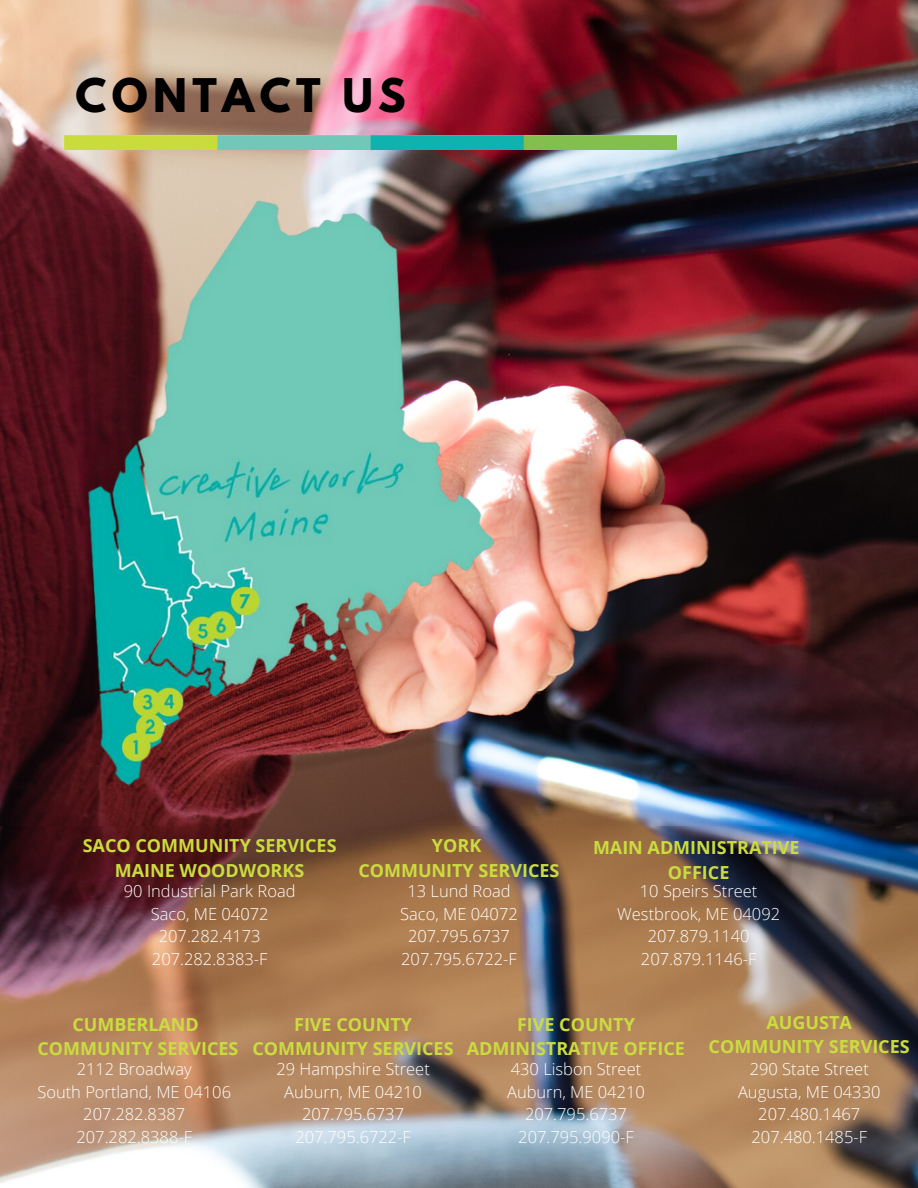
<style>
.page{position:relative;width:918px;height:1188px;background:#fff}
.page>*{position:absolute;margin:0;border:0;box-sizing:border-box;transform-origin:0 0}
.t1{font:700 41.1px "League Spartan";letter-spacing:.13em;color:#000}
.t2{font:700 18px "Open Sans";color:#cbdc3f}
.t3{font:300 16.5px "Open Sans";color:#fff}
</style>
<div class="page">
<img style="left:0;top:0;width:918px;height:826px">
<img style="left:65px;top:135px;width:612px;height:15px">
<img style="left:0;top:826px;width:918px;height:362px">
<img style="left:75px;top:192px;width:431px;height:602px">
<p class="t1" style="left:75px;top:75px;width:332px">CONTACT US</p>
<p class="t2" style="left:83px;top:833px;width:255px">SACO COMMUNITY SERVICES</p>
<p class="t2" style="left:115px;top:858px;width:191px">MAINE WOODWORKS</p>
<p class="t3" style="left:124px;top:879px;width:173px">90 Industrial Park Road</p>
<p class="t3" style="left:151px;top:902px;width:119px">Saco, ME 04072</p>
<p class="t3" style="left:159px;top:924px;width:103px">207.282.4173</p>
<p class="t3" style="left:152px;top:947px;width:117px">207.282.8383-F</p>
<p class="t2" style="left:432px;top:833px;width:51px">YORK</p>
<p class="t2" style="left:358px;top:858px;width:203px">COMMUNITY SERVICES</p>
<p class="t3" style="left:407px;top:879px;width:105px">13 Lund Road</p>
<p class="t3" style="left:400px;top:902px;width:119px">Saco, ME 04072</p>
<p class="t3" style="left:408px;top:924px;width:103px">207.795.6737</p>
<p class="t3" style="left:401px;top:947px;width:117px">207.795.6722-F</p>
<p class="t2" style="left:593px;top:835px;width:208px">MAIN ADMINISTRATIVE</p>
<p class="t2" style="left:668px;top:860px;width:63px">OFFICE</p>
<p class="t3" style="left:640px;top:879px;width:119px">10 Speirs Street</p>
<p class="t3" style="left:617px;top:902px;width:164px">Westbrook, ME 04092</p>
<p class="t3" style="left:648px;top:924px;width:103px">207.879.1140</p>
<p class="t3" style="left:641px;top:947px;width:117px">207.879.1146-F</p>
<p class="t2" style="left:72px;top:1011px;width:128px">CUMBERLAND</p>
<p class="t2" style="left:37px;top:1036px;width:203px">COMMUNITY SERVICES</p>
<p class="t3" style="left:77px;top:1058px;width:117px">2112 Broadway</p>
<p class="t3" style="left:37px;top:1080px;width:195px">South Portland, ME 04106</p>
<p class="t3" style="left:83px;top:1103px;width:103px">207.282.8387</p>
<p class="t3" style="left:76px;top:1125px;width:117px">207.282.8388-F</p>
<p class="t2" style="left:294px;top:1011px;width:119px">FIVE COUNTY</p>
<p class="t2" style="left:253px;top:1036px;width:203px">COMMUNITY SERVICES</p>
<p class="t3" style="left:276px;top:1058px;width:155px">29 Hampshire Street</p>
<p class="t3" style="left:284px;top:1080px;width:139px">Auburn, ME 04210</p>
<p class="t3" style="left:302px;top:1103px;width:103px">207.795.6737</p>
<p class="t3" style="left:295px;top:1125px;width:117px">207.795.6722-F</p>
<p class="t2" style="left:517px;top:1011px;width:119px">FIVE COUNTY</p>
<p class="t2" style="left:467px;top:1036px;width:220px">ADMINISTRATIVE OFFICE</p>
<p class="t3" style="left:511px;top:1058px;width:132px">430 Lisbon Street</p>
<p class="t3" style="left:507px;top:1080px;width:139px">Auburn, ME 04210</p>
<p class="t3" style="left:525px;top:1103px;width:103px">207.795.6737</p>
<p class="t3" style="left:518px;top:1125px;width:117px">207.795.9090-F</p>
<p class="t2" style="left:767px;top:1009px;width:87px">AUGUSTA</p>
<p class="t2" style="left:709px;top:1034px;width:203px">COMMUNITY SERVICES</p>
<p class="t3" style="left:750px;top:1058px;width:121px">290 State Street</p>
<p class="t3" style="left:738px;top:1080px;width:144px">Augusta, ME 04330</p>
<p class="t3" style="left:758px;top:1103px;width:103px">207.480.1467</p>
<p class="t3" style="left:752px;top:1125px;width:117px">207.480.1485-F</p>
</div>
